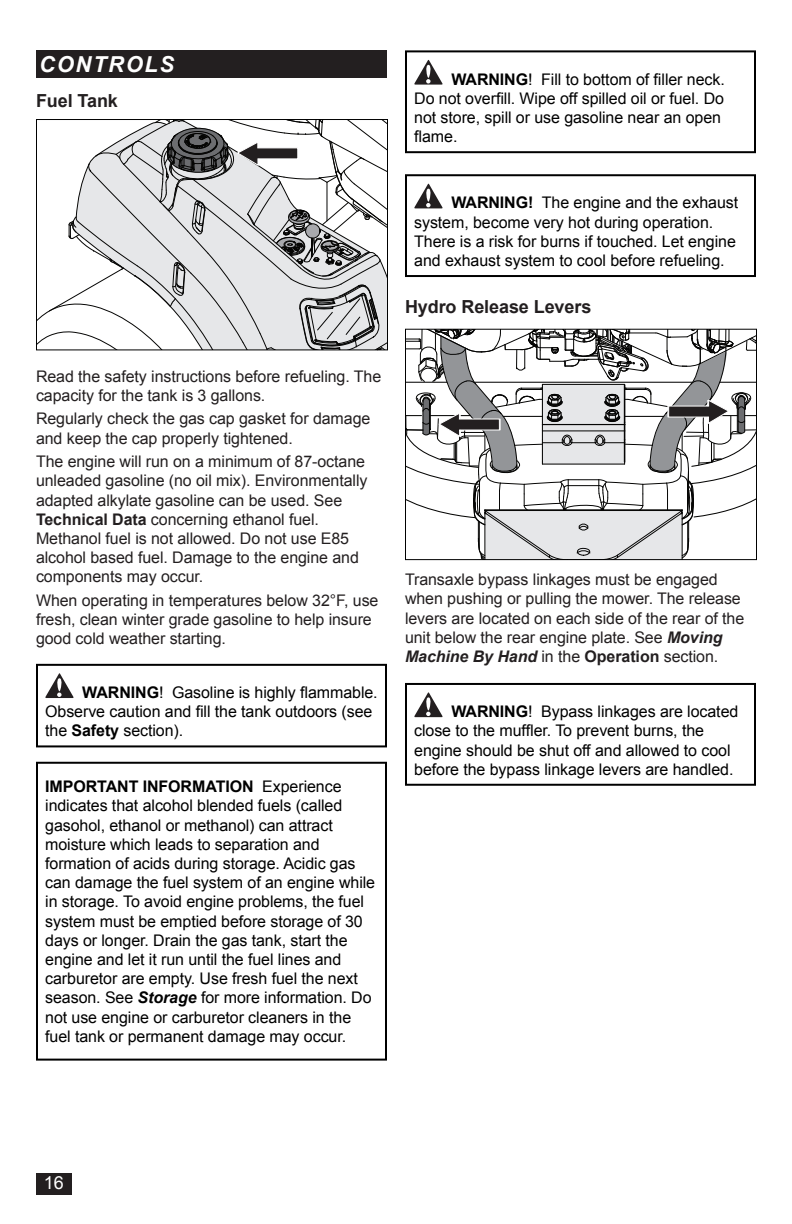
<style>
.page{position:relative;width:792px;height:1224px;background:#fff}
.page>*{position:absolute;margin:0;border:0;box-sizing:border-box;transform-origin:0 0}
.t1{font:italic 700 22px "Arial";letter-spacing:.075em;color:#fff}
.Head_9{font:700 18px "Arial";letter-spacing:-.005em;color:#231f20}
.t2{font:18px "Arial";color:#fff}
.Warning{font:16px/19.2px "Arial";letter-spacing:-.005em;color:#000}
.Body_Text{font:16px/19.2px "Arial";letter-spacing:-.005em;color:#231f20}
.s1{font-weight:700}
.s2{font-weight:700;font-style:italic}
</style>
<div class="page">
<svg style="left:36px;top:120px;width:352px;height:231px"></svg>
<svg style="left:406px;top:329px;width:350px;height:232px"></svg>
<div style="left:36px;top:1174px;width:35px;height:21px;background:#231f20"></div>
<svg style="left:45px;top:673px;width:29px;height:25px"></svg>
<div style="left:36px;top:664px;width:351px;height:83px;border:2px solid #000"></div>
<svg style="left:414px;top:60px;width:29px;height:25px"></svg>
<div style="left:405px;top:50px;width:351px;height:103px;border:2px solid #000"></div>
<div style="left:36px;top:762px;width:351px;height:299px;border:2px solid #000"></div>
<svg style="left:414px;top:183px;width:29px;height:25px"></svg>
<div style="left:405px;top:174px;width:351px;height:103px;border:2px solid #000"></div>
<svg style="left:414px;top:692px;width:29px;height:25px"></svg>
<div style="left:405px;top:683px;width:351px;height:103px;border:2px solid #000"></div>
<div style="left:36px;top:50px;width:351px;height:28px;background:#231f20"></div>
<h1 class="t1" style="left:39px;top:50px;width:136px">CONTROLS</h1>
<p class="Head_9" style="left:36px;top:88px;width:83px">Fuel Tank</p>
<p class="Body_Text" style="left:36px;top:367px;width:347px">Read the safety instructions before refueling. The capacity for the tank is 3 gallons.</p>
<p class="Body_Text" style="left:36px;top:409px;width:336px">Regularly check the gas cap gasket for damage and keep the cap properly tightened.</p>
<p class="Body_Text" style="left:36px;top:452px;width:333px">The engine will run on a minimum of 87-octane unleaded gasoline (no oil mix). Environmentally adapted alkylate gasoline can be used. See <span class="s1">Technical Data</span> concerning ethanol fuel.<br>Methanol fuel is not allowed. Do not use E85 alcohol based fuel. Damage to the engine and components may occur.</p>
<p class="Body_Text" style="left:36px;top:591px;width:344px">When operating in temperatures below 32°F, use fresh, clean winter grade gasoline to help insure good cold weather starting.</p>
<p class="Warning" style="left:45px;top:683px;width:334px;text-indent:37px"><span class="s1">WARNING</span>! Gasoline is highly flammable.<br>Observe caution and fill the tank outdoors (see the <span class="s1">Safety</span> section).</p>
<p class="Warning" style="left:45px;top:777px;width:331px"><span class="s1">IMPORTANT INFORMATION</span> Experience indicates that alcohol blended fuels (called gasohol, ethanol or methanol) can attract moisture which leads to separation and formation of acids during storage. Acidic gas can damage the fuel system of an engine while in storage. To avoid engine problems, the fuel system must be emptied before storage of 30 days or longer. Drain the gas tank, start the engine and let it run until the fuel lines and carburetor are empty. Use fresh fuel the next season. See <span class="s2">Storage</span> for more information. Do not use engine or carburetor cleaners in the fuel tank or permanent damage may occur.</p>
<p class="Warning" style="left:414px;top:70px;width:312px;text-indent:37px"><span class="s1">WARNING</span>! Fill to bottom of filler neck.<br>Do not overfill. Wipe off spilled oil or fuel. Do not store, spill or use gasoline near an open flame.</p>
<p class="Warning" style="left:414px;top:193px;width:326px;text-indent:37px"><span class="s1">WARNING!</span> The engine and the exhaust system, become very hot during operation.<br>There is a risk for burns if touched. Let engine and exhaust system to cool before refueling.</p>
<p class="Head_9" style="left:405px;top:294px;width:188px">Hydro Release Levers</p>
<p class="Body_Text" style="left:405px;top:570px;width:341px">Transaxle bypass linkages must be engaged when pushing or pulling the mower. The release levers are located on each side of the rear of the unit below the rear engine plate. See <span class="s2">Moving Machine By Hand</span> in the <span class="s1">Operation</span> section.</p>
<p class="Warning" style="left:414px;top:702px;width:326px;text-indent:37px"><span class="s1">WARNING</span>! Bypass linkages are located close to the muffler. To prevent burns, the engine should be shut off and allowed to cool before the bypass linkage levers are handled.</p>
<p class="t2" style="left:44px;top:1171px;width:22px">16</p>
</div>
